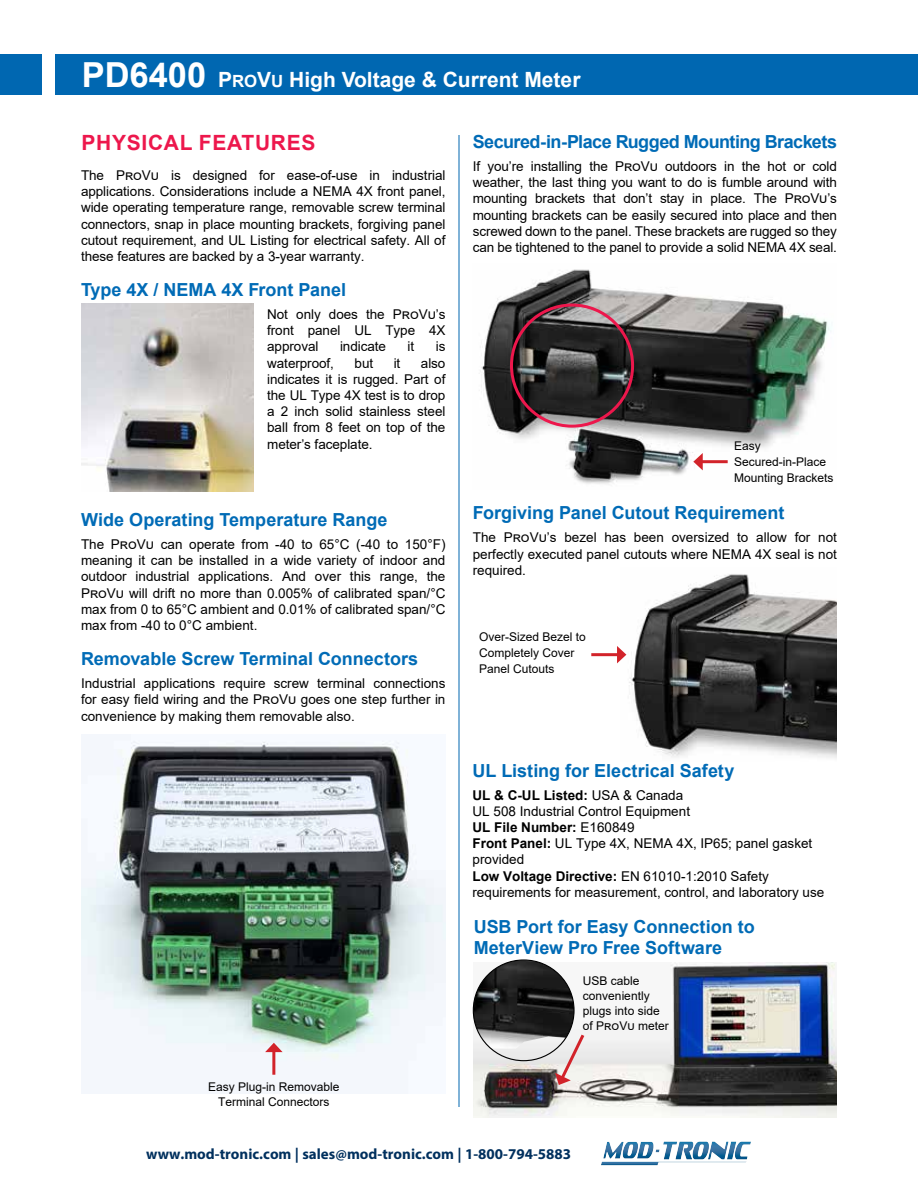
<style>
.page{position:relative;width:918px;height:1188px;background:#fff}
.page>*{position:absolute;margin:0;border:0;box-sizing:border-box;transform-origin:0 0}
.t1{font:700 21px "Arial";color:#fff}
.t2{font:700 21px "Arial";letter-spacing:.035em;color:#ed174c}
.t3{font:700 18px/21.6px "Arial";color:#006bb6}
.t4{font:700 18px "Arial";letter-spacing:-.03em;color:#006bb6}
.t5{font:700 15px "Myriad Pro";color:#00305e}
.t6{font:13.5px/16.2px "Arial";color:#000;text-align:justify}
.t7{font:12px/15.8px "Arial";color:#000}
.s1{font-size:34.5px}
.s2{font-size:16.8px}
.s3{font-weight:700}
</style>
<div class="page">
<div style="left:55px;top:54px;width:863px;height:40px;background:#0067b1"></div>
<div style="left:0;top:54px;width:41px;height:40px;background:#0067b1"></div>
<img style="left:81px;top:303px;width:173px;height:189px">
<img style="left:81px;top:734px;width:365px;height:359px">
<hr style="left:272px;top:1049px;width:3px;height:26px;background:#d2232a">
<svg style="left:265px;top:1043px;width:18px;height:9px"></svg>
<img style="left:480px;top:269px;width:351px;height:215px">
<div style="left:510px;top:304px;width:124px;height:124px;border:3px solid #ed174c;border-radius:50%"></div>
<hr style="left:700px;top:460px;width:28px;height:3px;background:#d2232a">
<svg style="left:693px;top:453px;width:10px;height:17px"></svg>
<img style="left:626px;top:574px;width:211px;height:184px">
<hr style="left:591px;top:653px;width:29px;height:3px;background:#d2232a">
<svg style="left:617px;top:646px;width:9px;height:17px"></svg>
<img style="left:474px;top:962px;width:363px;height:155px">
<svg style="left:555px;top:1031px;width:32px;height:54px"></svg>
<img style="left:473px;top:960px;width:101px;height:89px">
<hr style="left:459px;top:135px;width:1px;height:972px;background:#0067b1">
<img style="left:601px;top:1141px;width:150px;height:25px">
<h1 class="t1" style="left:82px;top:65px;width:500px"><span class="s1">PD6400</span> P<span class="s2">RO</span>V<span class="s2">U</span> High Voltage &amp; Current Meter</h1>
<h1 class="t2" style="left:81px;top:128px;width:236px">PHYSICAL FEATURES</h1>
<p class="t6" style="left:81px;top:167px;width:366px">The ProVu is designed for ease-of-use in industrial applications. Considerations include a NEMA 4X front panel, wide operating temperature range, removable screw terminal connectors, snap in place mounting brackets, forgiving panel cutout requirement, and UL Listing for electrical safety. All of these features are backed by a 3-year warranty.</p>
<h2 class="t3" style="left:81px;top:279px;width:267px">Type 4X / NEMA 4X Front Panel</h2>
<p class="t6" style="left:267px;top:306px;width:180px">Not only does the ProVu’s front panel UL Type 4X approval</p>
<p class="t6" style="left:340px;top:339px;width:48px">indicate</p>
<p class="t6" style="left:408px;top:339px;width:8px">it</p>
<p class="t6" style="left:436px;top:339px;width:11px">is</p>
<p class="t6" style="left:267px;top:355px;width:68px">waterproof,</p>
<p class="t6" style="left:355px;top:355px;width:20px">but</p>
<p class="t6" style="left:394px;top:355px;width:8px">it</p>
<p class="t6" style="left:267px;top:355px;width:180px;text-indent:154px">also indicates it is rugged. Part of the UL Type 4X test is to drop a 2 inch solid stainless steel ball from 8 feet on top of the meter’s faceplate.</p>
<h2 class="t3" style="left:81px;top:509px;width:308px">Wide Operating Temperature Range</h2>
<p class="t6" style="left:81px;top:536px;width:366px">The ProVu can operate from -40 to 65°C (-40 to 150°F) meaning it can be installed in a wide variety of indoor and outdoor industrial applications. And over this range, the ProVu will drift no more than 0.005% of calibrated span/°C max from 0 to 65°C ambient and 0.01% of calibrated span/°C max from -40 to 0°C ambient.</p>
<h2 class="t3" style="left:81px;top:648px;width:339px">Removable Screw Terminal Connectors</h2>
<p class="t6" style="left:81px;top:675px;width:366px">Industrial applications require screw terminal connections for easy field wiring and the ProVu goes one step further in convenience by making them removable also.</p>
<p class="t7" style="left:208px;top:1078px;width:133px;text-align:center">Easy Plug-in Removable<br>Terminal Connectors</p>
<h2 class="t4" style="left:473px;top:129px;width:366px">Secured-in-Place Rugged Mounting Brackets</h2>
<p class="t6" style="left:473px;top:158px;width:366px">If you’re installing the ProVu outdoors in the hot or cold weather, the last thing you want to do is fumble around with mounting brackets that don’t stay in place. The ProVu’s mounting brackets can be easily secured into place and then screwed down to the panel. These brackets are rugged so they can be tightened to the panel to provide a solid NEMA 4X seal.</p>
<p class="t7" style="left:734px;top:438px;width:101px">Easy<br>Secured-in-Place<br>Mounting Brackets</p>
<h2 class="t3" style="left:473px;top:502px;width:313px">Forgiving Panel Cutout Requirement</h2>
<p class="t6" style="left:473px;top:529px;width:366px">The ProVu’s bezel has been oversized to allow for not perfectly executed panel cutouts where NEMA 4X seal is not required.</p>
<p class="t7" style="left:479px;top:629px;width:108px">Over-Sized Bezel to<br>Completely Cover<br>Panel Cutouts</p>
<h2 class="t3" style="left:472px;top:760px;width:263px">UL Listing for Electrical Safety</h2>
<p class="t6" style="left:472px;top:787px;width:353px;text-align:left"><span class="s3">UL &amp; C-UL Listed:</span> USA &amp; Canada<br>UL 508 Industrial Control Equipment<br><span class="s3">UL File Number:</span> E160849<br><span class="s3">Front Panel:</span> UL Type 4X, NEMA 4X, IP65; panel gasket provided<br><span class="s3">Low Voltage Directive:</span> EN 61010-1:2010 Safety requirements for measurement, control, and laboratory use</p>
<h2 class="t3" style="left:474px;top:916px;width:282px">USB Port for Easy Connection to<br>MeterView Pro Free Software</h2>
<p class="t7" style="left:583px;top:973px;width:87px;line-height:15px">USB cable conveniently plugs into side of ProVu meter</p>
<p class="t5" style="left:146px;top:1144px;width:426px">www.mod-tronic.com | sales@mod-tronic.com | 1-800-794-5883</p>
</div>
